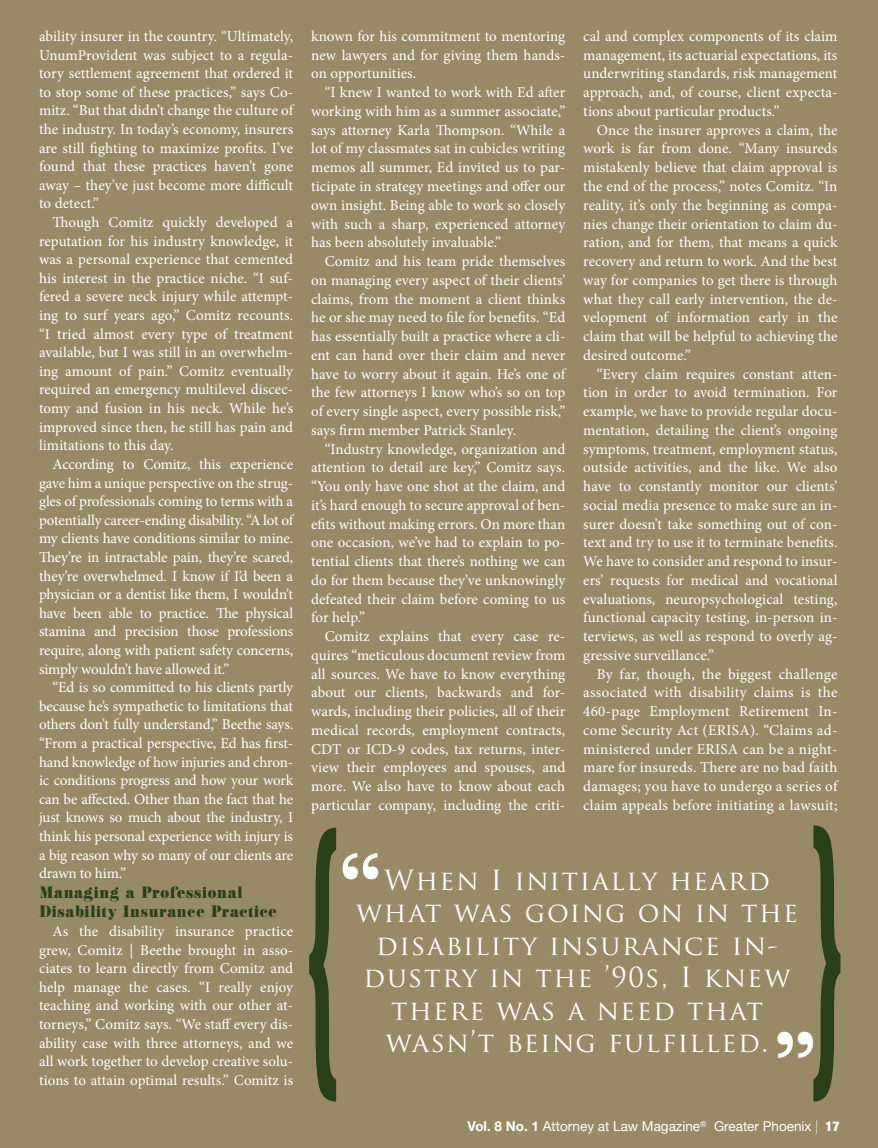
<style>
.page{position:relative;width:878px;height:1148px;background:#988a67}
.page>*{position:absolute;margin:0;border:0;box-sizing:border-box;transform-origin:0 0}
.t1{font:27px/32.4px "Trajan Pro";letter-spacing:.06em;color:#fff;text-align:center}
.t2{font:16.5px/19.5px "K22 Didoni";letter-spacing:.005em;color:#28411a}
.t3{font:15px/18.8px "Minion Pro";color:#fff;text-align:justify}
.t4{font:13.5px "Helvetica Neue";color:#fff}
.s1{font-weight:700}
.s2{font-weight:100}
.s3{font-weight:900;font-stretch:condensed}
</style>
<div class="page">
<svg style="left:309px;top:827px;width:27px;height:274px"></svg>
<svg style="left:342px;top:853px;width:36px;height:26px"></svg>
<svg style="left:777px;top:825px;width:63px;height:276px"></svg>
<p class="t3" style="left:39px;top:27px;width:256px">ability insurer in the country. “Ultimately, UnumProvident was subject to a regula&shy;tory settlement agreement that ordered it to stop some of these practices,” says Co&shy;mitz. “But that didn’t change the culture of the industry. In today’s economy, insurers are still fighting to maximize profits. I’ve found that these practices haven’t gone away – they’ve just become more difficult to detect.”</p>
<p class="t3" style="left:39px;top:213px;width:256px;text-indent:14px">Though Comitz quickly developed a reputation for his industry knowledge, it was a personal experience that cemented his interest in the practice niche. “I suf&shy;fered a severe neck injury while attempt&shy;ing to surf years ago,” Comitz recounts. “I tried almost every type of treatment available, but I was still in an overwhelm&shy;ing amount of pain.” Comitz eventually required an emergency multilevel discec&shy;tomy and fusion in his neck. While he’s improved since then, he still has pain and limitations to this day.</p>
<p class="t3" style="left:39px;top:455px;width:256px;text-indent:14px">According to Comitz, this experience gave him a unique perspective on the strug&shy;gles of professionals coming to terms with a potentially career-ending disability. “A lot of my clients have conditions similar to mine.<br>They’re in intractable pain, they’re scared, they’re overwhelmed. I know if I’d been a physician or a dentist like them, I wouldn’t have been able to practice. The physical stamina and precision those professions require, along with patient safety concerns, simply wouldn’t have allowed it.”</p>
<p class="t3" style="left:39px;top:678px;width:256px;text-indent:14px">“Ed is so committed to his clients partly because he’s sympathetic to limitations that others don’t fully understand,” Beethe says. “From a practical perspective, Ed has first&shy;hand knowledge of how injuries and chron&shy;ic conditions progress and how your work can be affected. Other than the fact that he just knows so much about the industry, I think his personal experience with injury is a big reason why so many of our clients are drawn to him.”</p>
<p class="t2" style="left:39px;top:883px;width:239px">Managing a Professional<br>Disability Insurance Practice</p>
<p class="t3" style="left:39px;top:921px;width:256px;text-indent:14px">As the disability insurance practice grew, Comitz | Beethe brought in asso&shy;ciates to learn directly from Comitz and help manage the cases. “I really enjoy teaching and working with our other at&shy;torneys,” Comitz says. “We staff every dis&shy;ability case with three attorneys, and we all work together to develop creative solu&shy;tions to attain optimal results.” Comitz is</p>
<p class="t3" style="left:311px;top:27px;width:255px">known for his commitment to mentoring new lawyers and for giving them hands&shy;on opportunities.</p>
<p class="t3" style="left:311px;top:83px;width:256px;text-indent:14px">“I knew I wanted to work with Ed after working with him as a summer associate,” says attorney Karla Thompson. “While a lot of my classmates sat in cubicles writing memos all summer, Ed invited us to par&shy;ticipate in strategy meetings and offer our own insight. Being able to work so closely with such a sharp, experienced attorney has been absolutely invaluable.”</p>
<p class="t3" style="left:311px;top:252px;width:256px;text-indent:13px">Comitz and his team pride themselves on managing every aspect of their clients’ claims, from the moment a client thinks he or she may need to file for benefits. “Ed has essentially built a practice where a cli&shy;ent can hand over their claim and never have to worry about it again. He’s one of the few attorneys I know who’s so on top of every single aspect, every possible risk,” says firm member Patrick Stanley.</p>
<p class="t3" style="left:311px;top:439px;width:256px;text-indent:13px">“Industry knowledge, organization and attention to detail are key,” Comitz says. “You only have one shot at the claim, and it’s hard enough to secure approval of ben&shy;efits without making errors. On more than one occasion, we’ve had to explain to po&shy;tential clients that there’s nothing we can do for them because they’ve unknowingly defeated their claim before coming to us for help.”</p>
<p class="t3" style="left:311px;top:627px;width:256px;text-indent:13px">Comitz explains that every case re&shy;quires “meticulous document review from all sources. We have to know everything about our clients, backwards and for&shy;wards, including their policies, all of their medical records, employment contracts, CDT or ICD-9 codes, tax returns, inter&shy;view their employees and spouses, and more. We also have to know about each particular company, including the criti-</p>
<p class="t3" style="left:583px;top:27px;width:256px">cal and complex components of its claim management, its actuarial expectations, its underwriting standards, risk management approach, and, of course, client expecta&shy;tions about particular products.”</p>
<p class="t3" style="left:583px;top:121px;width:256px;text-indent:14px">Once the insurer approves a claim, the work is far from done. “Many insureds mistakenly believe that claim approval is the end of the process,” notes Comitz. “In reality, it’s only the beginning as compa&shy;nies change their orientation to claim du&shy;ration, and for them, that means a quick recovery and return to work. And the best way for companies to get there is through what they call early intervention, the de&shy;velopment of information early in the claim that will be helpful to achieving the desired outcome.”</p>
<p class="t3" style="left:583px;top:364px;width:256px;text-indent:14px">“Every claim requires constant atten&shy;tion in order to avoid termination. For example, we have to provide regular docu&shy;mentation, detailing the client’s ongoing symptoms, treatment, employment status, outside activities, and the like. We also have to constantly monitor our clients’ social media presence to make sure an in&shy;surer doesn’t take something out of con&shy;text and try to use it to terminate benefits.<br>We have to consider and respond to insur&shy;ers’ requests for medical and vocational evaluations, neuropsychological testing, functional capacity testing, in-person in&shy;terviews, as well as respond to overly ag&shy;gressive surveillance.”</p>
<p class="t3" style="left:583px;top:664px;width:256px;text-indent:14px">By far, though, the biggest challenge associated with disability claims is the 460-page Employment Retirement In&shy;come Security Act (ERISA). “Claims ad&shy;ministered under ERISA can be a night&shy;mare for insureds. There are no bad faith damages; you have to undergo a series of claim appeals before initiating a lawsuit;</p>
<h1 class="t1" style="left:356px;top:863px;width:443px">When I initially heard what was going on in the disability insurance in&shy;dustry in the ’90s, I knew there was a need that wasn’t being fulfilled.</h1>
<p class="t4" style="left:467px;top:1116px;width:373px"><span class="s1">Vol. 8 No. 1</span> Attorney at Law Magazine<sup>®</sup> Greater Phoenix <span class="s2">|</span> <span class="s3">17</span></p>
</div>
